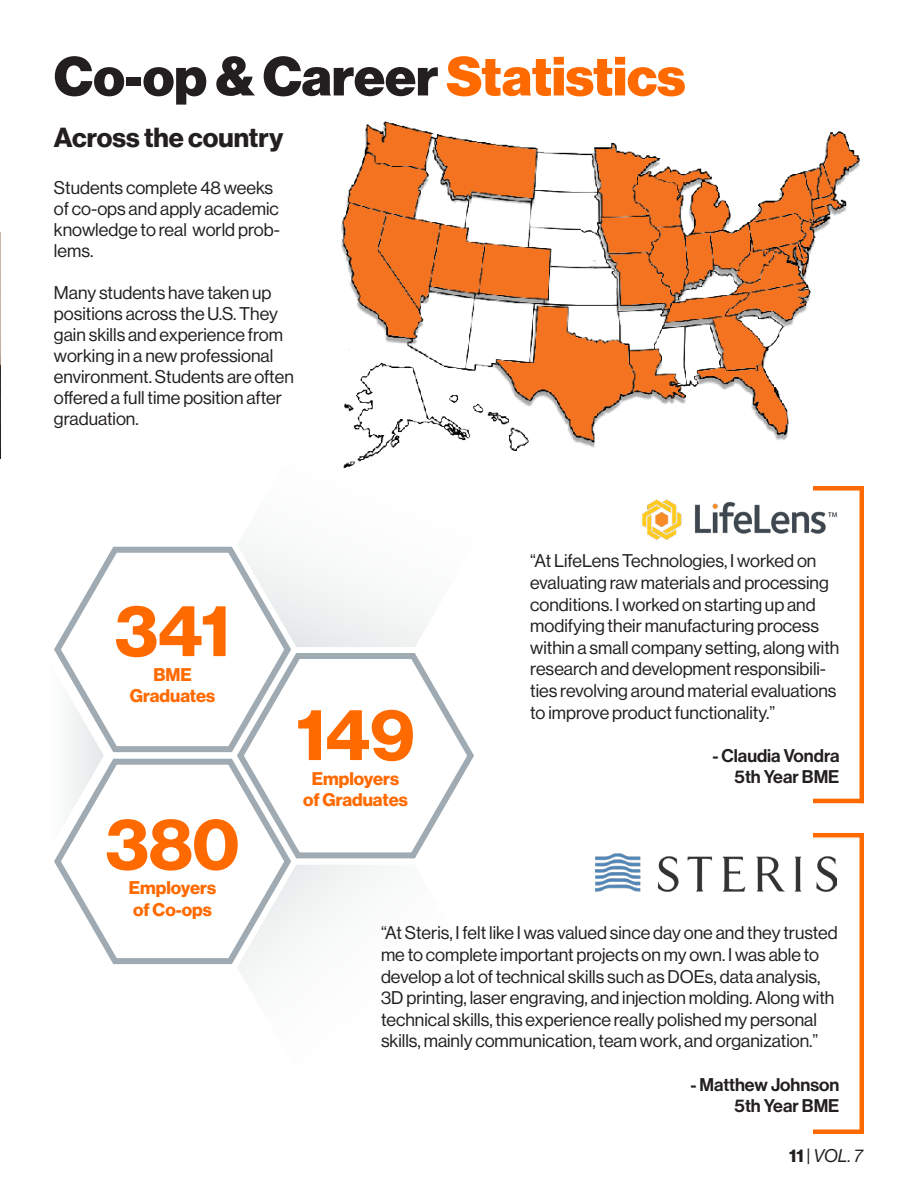
<style>
.page{position:relative;width:918px;height:1188px;background:#fff}
.page>*{position:absolute;margin:0;border:0;box-sizing:border-box;transform-origin:0 0}
.t1{font:72px "N Haas Grotesk DS Std 75 Bd";color:#ff6a00}
.t2{font:54px "N Haas Grotesk DS Std 95 Blk";color:#231f20}
.t3{font:27px "N Haas Grotesk DS Std 75 Bd";color:#231f20}
.t4{font:18px/21.6px "N Haas Grotesk DS Std 55 Rg";color:#231f20}
.t5{font:18px "N Haas Grotesk DS Std 65 Md";color:#231f20}
.t6{font:18px "N Haas Grotesk DS Std 75 Bd";color:#ff6a00}
.t7{font:18px "N Haas Grotesk DS Std 56 It";color:#231f20}
.s1{color:#ff6a00}
.s2{font-family:"N Haas Grotesk DS Std 75 Bd"}
.s3{font-family:"N Haas Grotesk DS Std 55 Rg"}
</style>
<div class="page">
<img style="left:341px;top:121px;width:519px;height:330px">
<svg style="left:54px;top:546px;width:236px;height:207px"></svg>
<hr style="left:813px;top:799px;width:51px;height:4px;background:#ff6a00">
<div style="left:813px;top:486px;width:51px;height:5px;background:#ff6a00"></div>
<hr style="left:860px;top:487px;width:4px;height:316px;background:#ff6a00">
<img style="left:642px;top:500px;width:196px;height:40px">
<svg style="left:233px;top:648px;width:241px;height:211px"></svg>
<svg style="left:54px;top:754px;width:241px;height:211px"></svg>
<svg style="left:237px;top:442px;width:237px;height:205px"></svg>
<svg style="left:237px;top:865px;width:142px;height:113px;fill:#f6f8f8"></svg>
<svg style="left:54px;top:653px;width:50px;height:205px"></svg>
<hr style="left:813px;top:833px;width:51px;height:4px;background:#ff6a00">
<hr style="left:813px;top:1130px;width:51px;height:4px;background:#ff6a00">
<hr style="left:860px;top:833px;width:4px;height:299px;background:#ff6a00">
<img style="left:596px;top:854px;width:240px;height:38px">
<img style="left:0;top:232px;width:1px;height:226px">
<hr style="left:0;top:462px;width:1px;height:228px;background:#d9dfdf">
<p class="t2" style="left:54px;top:45px;width:633px">Co-op &amp; Career <span class="s1">Statistics</span></p>
<p class="t3" style="left:54px;top:122px;width:231px">Across the country</p>
<p class="t4" style="left:54px;top:177px;width:227px;line-height:21px">Students complete 48 weeks of co-ops and apply academic knowledge to real world prob&shy;lems.</p>
<p class="t4" style="left:54px;top:282px;width:241px;line-height:21px">Many students have taken up positions across the U.S. They gain skills and experience from working in a new professional environment. Students are often offered a full time position after graduation.</p>
<p class="t1" style="left:115px;top:589px;width:117px">341</p>
<p class="t6" style="left:153px;top:664px;width:40px">BME</p>
<p class="t6" style="left:130px;top:685px;width:87px">Graduates</p>
<p class="t1" style="left:106px;top:802px;width:135px">380</p>
<p class="t6" style="left:129px;top:877px;width:89px">Employers</p>
<p class="t6" style="left:133px;top:899px;width:80px">of Co-ops</p>
<p class="t1" style="left:296px;top:693px;width:120px">149</p>
<p class="t6" style="left:312px;top:768px;width:89px">Employers</p>
<p class="t6" style="left:303px;top:789px;width:106px">of Graduates</p>
<p class="t4" style="left:530px;top:550px;width:311px">“At LifeLens Technologies, I worked on evaluating raw materials and processing conditions. I worked on starting up and modifying their manufacturing process within a small company setting, along with research and development responsibili&shy;ties revolving around material evaluations to improve product functionality.”</p>
<p class="t5" style="left:712px;top:745px;width:129px">- Claudia Vondra</p>
<p class="t5" style="left:735px;top:767px;width:106px">5th Year BME</p>
<p class="t4" style="left:381px;top:923px;width:458px">“At Steris, I felt like I was valued since day one and they trusted me to complete important projects on my own. I was able to develop a lot of technical skills such as DOEs, data analysis, 3D printing, laser engraving, and injection molding. Along with technical skills, this experience really polished my personal skills, mainly communication, team work, and organization.”</p>
<p class="t5" style="left:690px;top:1074px;width:151px">- Matthew Johnson</p>
<p class="t5" style="left:735px;top:1096px;width:106px">5th Year BME</p>
<p class="t7" style="left:789px;top:1146px;width:75px"><span class="s2">11</span> <span class="s3">|</span> VOL. 7</p>
</div>
